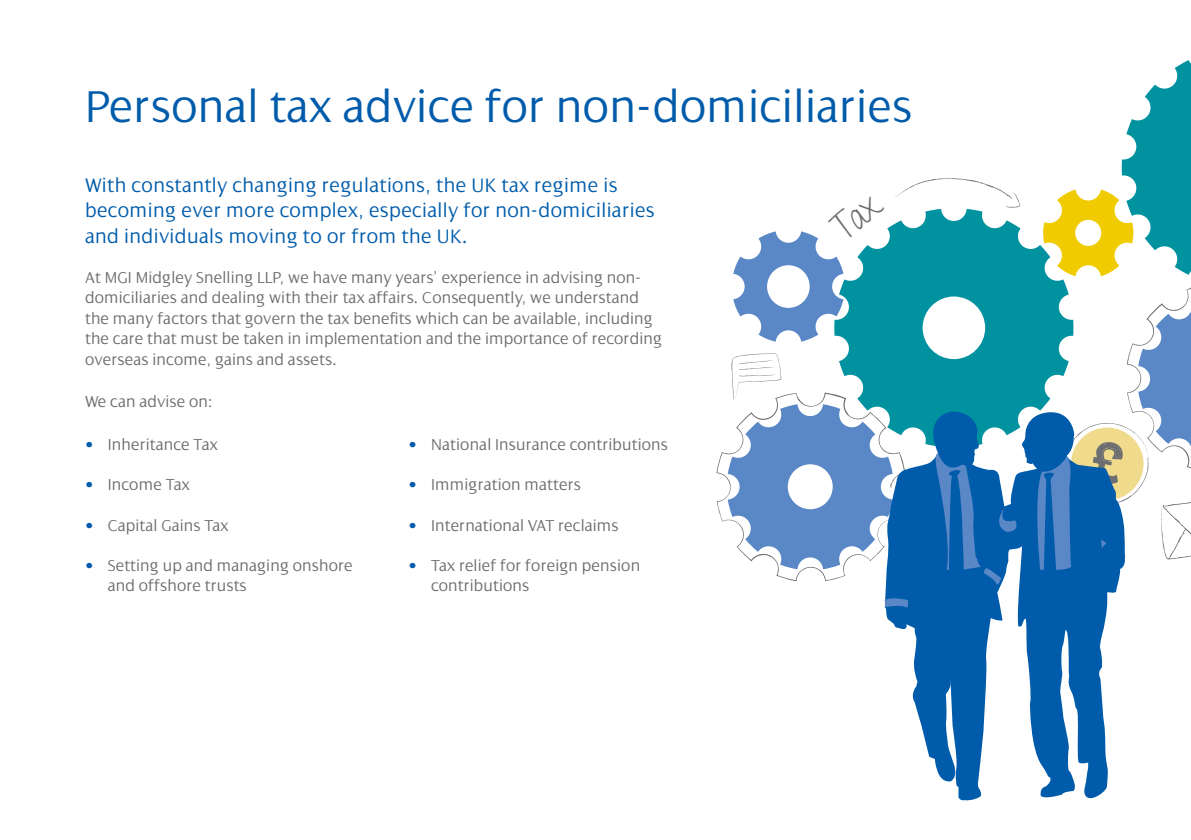
<style>
.page{position:relative;width:1191px;height:840px;background:#fff}
.page>*{position:absolute;margin:0;border:0;box-sizing:border-box;transform-origin:0 0}
.t1{font:300 48px "Dialog";letter-spacing:.01em;color:#005cab}
.t2{font:300 21px/25.2px "Dialog";letter-spacing:.02em;color:#005cab}
.t3{font:300 17px/20.4px "Dialog";letter-spacing:.01em;color:#6d6e71}
.s1{color:#005cab}
</style>
<div class="page">
<svg style="left:846px;top:209px;width:186px;height:201px;fill:#00929f"></svg>
<svg style="left:716px;top:353px;width:189px;height:228px"></svg>
<svg style="left:885px;top:410px;width:234px;height:389px;fill:#005cab"></svg>
<svg style="left:884px;top:595px;width:24px;height:12px"></svg>
<svg style="left:932px;top:451px;width:88px;height:133px;background:#377cbc"></svg>
<svg style="left:894px;top:178px;width:126px;height:30px"></svg>
<svg style="left:1032px;top:60px;width:159px;height:521px"></svg>
<svg style="left:733px;top:209px;width:152px;height:132px"></svg>
<h1 class="t1" style="left:85px;top:80px;width:829px">Personal tax advice for non-domiciliaries</h1>
<p class="t2" style="left:85px;top:173px;width:571px">With constantly changing regulations, the UK tax regime is becoming ever more complex, especially for non-domiciliaries and individuals moving to or from the UK.</p>
<p class="t3" style="left:85px;top:267px;width:578px">At MGI Midgley Snelling LLP, we have many years’ experience in advising non&shy;domiciliaries and dealing with their tax affairs. Consequently, we understand the many factors that govern the tax benefits which can be available, including the care that must be taken in implementation and the importance of recording overseas income, gains and assets.</p>
<p class="t3" style="left:85px;top:391px;width:129px">We can advise on:</p>
<p class="t3" style="left:85px;top:434px;width:134px"><span class="s1">•</span> Inheritance Tax</p>
<p class="t3" style="left:85px;top:474px;width:106px"><span class="s1">•</span> Income Tax</p>
<p class="t3" style="left:85px;top:514px;width:145px"><span class="s1">•</span> Capital Gains Tax</p>
<p class="t3" style="left:108px;top:555px;width:246px;text-indent:-23px"><span class="s1">•</span> Setting up and managing onshore and offshore trusts</p>
<p class="t3" style="left:408px;top:434px;width:261px"><span class="s1">•</span> National Insurance contributions</p>
<p class="t3" style="left:408px;top:474px;width:174px"><span class="s1">•</span> Immigration matters</p>
<p class="t3" style="left:408px;top:514px;width:212px"><span class="s1">•</span> International VAT reclaims</p>
<p class="t3" style="left:431px;top:555px;width:210px;text-indent:-23px"><span class="s1">•</span> Tax relief for foreign pension contributions</p>
</div>
